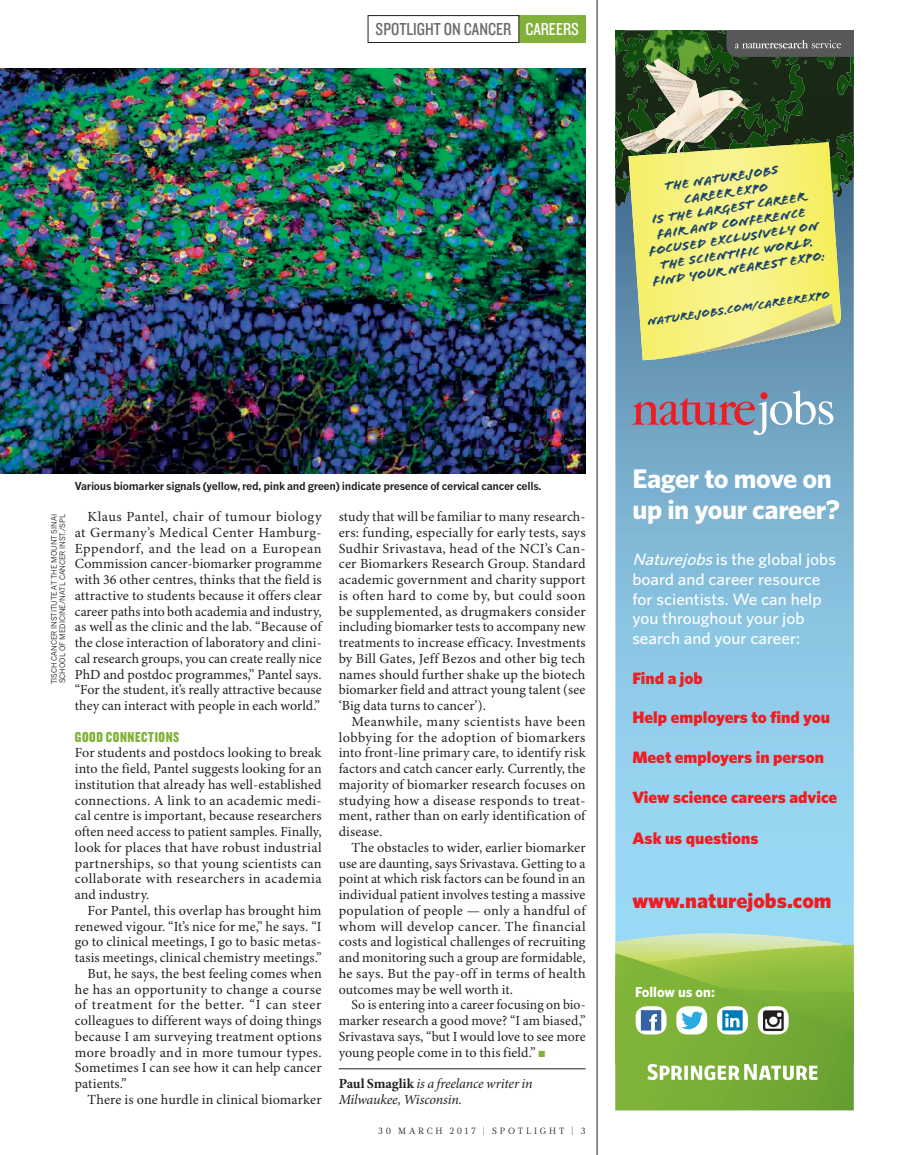
<style>
.page{position:relative;width:916px;height:1155px;background:#fff}
.page>*{position:absolute;margin:0;border:0;box-sizing:border-box;transform-origin:0 0}
.t1{font:700 27px/31.5px "Whitney";letter-spacing:-.015em;color:#fff;scale:1.04 1}
.t2{font:900 21px "Whitney";color:#ee1d23;scale:1.04 1}
.t3{font:18px "Knockout 29 Junior Ltweight";color:#6b6b6e}
.t4{font:500 16.5px/19.8px "Whitney";color:#fff;scale:1.04 1}
.t5{font:900 16.5px "Whitney";color:#ee1d23;scale:1.04 1}
.t6{font:15px "Knockout 69 Full Liteweight";letter-spacing:.04em;color:#82b13a}
.t7{font:700 14.55px "Whitney";color:#fff}
.t8{font:13.95px/15.8px "Minion Pro";letter-spacing:.01em;color:#231f20;text-align:justify}
.t9{font:13.95px "Minion Pro";letter-spacing:.03em;color:#231f20}
.t10{font:italic 13.95px/15.8px "Minion Pro";letter-spacing:-.01em;color:#231f20}
.t11{font:13.95px "Minion Pro";letter-spacing:.04em;color:#231f20}
.t12{font:13.95px "Minion Pro";letter-spacing:.035em;color:#231f20}
.t13{font:12.75px/15.3px "Flood Std";color:#1a446a;text-align:center;scale:1.11 1}
.t14{font:11.55px "Flood Std";color:#1a446a;scale:1.11 1}
.t15{font:700 10.8px "News Gothic MTOT";letter-spacing:-.025em;color:#231f20}
.t16{font:9px "Glosa Math";letter-spacing:.315em;color:#231f20}
.t17{font:7.5px/8.2px "News Gothic MTOT";color:#231f20}
.s1{color:#fff}
.s2{color:#82b13a}
.s3{font-weight:700;font-style:normal}
.s4{font-style:italic}
</style>
<div class="page">
<svg style="left:615px;top:213px;width:238px;height:720px;background:#88c2df"></svg>
<svg style="left:632px;top:390px;width:201px;height:45px;background:#8c96af"></svg>
<svg style="left:628px;top:207px;width:212px;height:153px;background:#e8e77e"></svg>
<svg style="left:654px;top:304px;width:183px;height:55px;background:#c5ce91"></svg>
<svg style="left:615px;top:30px;width:239px;height:177px;background:#75834e"></svg>
<svg style="left:615px;top:933px;width:239px;height:178px;background:#8fbb59"></svg>
<hr style="left:338px;top:1069px;width:247px;height:1px;background:#231f20">
<div style="left:518px;top:15px;width:67px;height:28px;background:#82b13a"></div>
<div style="left:368px;top:15px;width:150px;height:28px;border:1px solid #231f20"></div>
<hr style="left:596px;top:0;width:1px;height:1155px;background:#231f20">
<img style="left:0;top:69px;width:585px;height:405px">
<p class="t3" style="left:375px;top:17px;width:204px">SPOTLIGHT ON CANCER <span class="s1">CAREERS</span></p>
<p class="t13" style="left:637px;top:184px;width:159px;rotate:-9deg">The NATUREJOBS<br>CAREER EXPO<br>IS THE LARGEST CAREER<br>FAIR AND CONFERENCE<br>FOCUSED EXCLUSIVELY ON<br>THE SCIENTIFIC WORLD.<br>FIND YOUR NEAREST EXPO:</p>
<p class="t14" style="left:646px;top:316px;width:168px;rotate:-9deg">naturejobs.com/careerexpo</p>
<p class="t17" style="left:50px;top:684px;width:172px;rotate:-90deg">TISCH CANCER INSTITUTE AT THE MOUNT SINAI<br>SCHOOL OF MEDICINE/NATL CANCER INST./SPL</p>
<p class="t15" style="left:75px;top:479px;width:468px">Various biomarker signals (yellow, red, pink and green) indicate presence of cervical cancer cells.</p>
<p class="t8" style="left:75px;top:509px;width:248px;text-indent:13px">Klaus Pantel, chair of tumour biology at Germany’s Medical Center Hamburg-Eppendorf, and the lead on a European Commission cancer-biomarker programme with 36 other centres, thinks that the field is attractive to students because it offers clear career paths into both academia and industry, as well as the clinic and the lab. “Because of the close interaction of laboratory and clini&shy;cal research groups, you can create really nice PhD and postdoc programmes,” Pantel says. “For the student, it’s really attractive because they can interact with people in each world.”</p>
<p class="t6" style="left:75px;top:727px;width:106px">GOOD CONNECTIONS</p>
<p class="t8" style="left:75px;top:746px;width:248px">For students and postdocs looking to break</p>
<p class="t8" style="left:75px;top:761px;width:248px">into the field, Pantel suggests looking for an</p>
<p class="t8" style="left:75px;top:777px;width:248px">institution that already has well-established</p>
<p class="t8" style="left:75px;top:793px;width:248px">connections. A link to an academic medi-</p>
<p class="t8" style="left:75px;top:809px;width:248px">cal centre is important, because researchers</p>
<p class="t8" style="left:75px;top:824px;width:248px">often need access to patient samples. Finally,</p>
<p class="t8" style="left:75px;top:840px;width:248px">look for places that have robust industrial</p>
<p class="t8" style="left:75px;top:856px;width:248px">partnerships, so that young scientists can</p>
<p class="t8" style="left:75px;top:872px;width:248px">collaborate with researchers in academia</p>
<p class="t8" style="left:75px;top:887px;width:76px">and industry.</p>
<p class="t8" style="left:87px;top:903px;width:235px">For Pantel, this overlap has brought him</p>
<p class="t8" style="left:75px;top:919px;width:248px">renewed vigour. “It’s nice for me,” he says. “I</p>
<p class="t8" style="left:75px;top:935px;width:248px">go to clinical meetings, I go to basic metas-</p>
<p class="t8" style="left:75px;top:950px;width:248px">tasis meetings, clinical chemistry meetings.”</p>
<p class="t8" style="left:87px;top:966px;width:235px">But, he says, the best feeling comes when</p>
<p class="t8" style="left:75px;top:982px;width:248px">he has an opportunity to change a course</p>
<p class="t11" style="left:75px;top:997px;width:248px">of treatment for the better. “I can steer</p>
<p class="t8" style="left:75px;top:1013px;width:248px">colleagues to different ways of doing things</p>
<p class="t8" style="left:75px;top:1029px;width:248px">because I am surveying treatment options</p>
<p class="t8" style="left:75px;top:1045px;width:248px">more broadly and in more tumour types.</p>
<p class="t8" style="left:75px;top:1061px;width:248px">Sometimes I can see how it can help cancer</p>
<p class="t8" style="left:75px;top:1076px;width:54px">patients.”</p>
<p class="t8" style="left:87px;top:1092px;width:235px">There is one hurdle in clinical biomarker</p>
<p class="t8" style="left:338px;top:509px;width:248px">study that will be familiar to many research-</p>
<p class="t8" style="left:338px;top:525px;width:248px">ers: funding, especially for early tests, says</p>
<p class="t8" style="left:338px;top:541px;width:248px">Sudhir Srivastava, head of the NCI’s Can-</p>
<p class="t8" style="left:338px;top:557px;width:248px">cer Biomarkers Research Group. Standard</p>
<p class="t8" style="left:338px;top:572px;width:248px">academic government and charity support</p>
<p class="t9" style="left:338px;top:587px;width:248px">is often hard to come by, but could soon</p>
<p class="t8" style="left:338px;top:604px;width:248px">be supplemented, as drugmakers consider</p>
<p class="t8" style="left:338px;top:620px;width:248px">including biomarker tests to accompany new</p>
<p class="t8" style="left:338px;top:635px;width:248px">treatments to increase efficacy. Investments</p>
<p class="t8" style="left:338px;top:651px;width:248px">by Bill Gates, Jeff Bezos and other big tech</p>
<p class="t8" style="left:338px;top:667px;width:248px">names should further shake up the biotech</p>
<p class="t8" style="left:338px;top:683px;width:248px">biomarker field and attract young talent (see</p>
<p class="t8" style="left:338px;top:698px;width:149px">‘Big data turns to cancer’).</p>
<p class="t12" style="left:351px;top:713px;width:235px">Meanwhile, many scientists have been</p>
<p class="t9" style="left:338px;top:729px;width:248px">lobbying for the adoption of biomarkers</p>
<p class="t8" style="left:338px;top:746px;width:248px">into front-line primary care, to identify risk</p>
<p class="t8" style="left:338px;top:761px;width:248px">factors and catch cancer early. Currently, the</p>
<p class="t8" style="left:338px;top:777px;width:248px">majority of biomarker research focuses on</p>
<p class="t8" style="left:338px;top:793px;width:248px">studying how a disease responds to treat-</p>
<p class="t8" style="left:338px;top:809px;width:248px">ment, rather than on early identification of</p>
<p class="t8" style="left:338px;top:824px;width:45px">disease.</p>
<p class="t8" style="left:351px;top:840px;width:235px">The obstacles to wider, earlier biomarker</p>
<p class="t8" style="left:338px;top:856px;width:248px">use are daunting, says Srivastava. Getting to a</p>
<p class="t8" style="left:338px;top:872px;width:248px">point at which risk factors can be found in an</p>
<p class="t8" style="left:338px;top:887px;width:248px">individual patient involves testing a massive</p>
<p class="t8" style="left:338px;top:903px;width:248px">population of people — only a handful of</p>
<p class="t9" style="left:338px;top:918px;width:248px">whom will develop cancer. The financial</p>
<p class="t8" style="left:338px;top:935px;width:248px">costs and logistical challenges of recruiting</p>
<p class="t8" style="left:338px;top:950px;width:248px">and monitoring such a group are formidable,</p>
<p class="t8" style="left:338px;top:966px;width:248px">he says. But the pay-off in terms of health</p>
<p class="t8" style="left:338px;top:982px;width:176px">outcomes may be well worth it.</p>
<p class="t8" style="left:351px;top:998px;width:235px">So is entering into a career focusing on bio-</p>
<p class="t8" style="left:338px;top:1013px;width:248px">marker research a good move? “I am biased,”</p>
<p class="t8" style="left:338px;top:1029px;width:248px">Srivastava says, “but I would love to see more</p>
<p class="t8" style="left:338px;top:1045px;width:208px">young people come in to this field.” <span class="s2">■</span></p>
<p class="t10" style="left:338px;top:1076px;width:195px"><span class="s3">Paul Smaglik</span> is a freelance writer in<br>Milwaukee, Wisconsin.</p>
<p class="t16" style="left:378px;top:1125px;width:209px">30 MARCH 2017 | SPOTLIGHT | 3</p>
<p class="t1" style="left:632px;top:462px;width:201px">Eager to move on up in your career?</p>
<p class="t4" style="left:632px;top:549px;width:197px"><span class="s4">Naturejobs</span>is the global jobs board and career resource for scientists. We can help you throughout your job search and your career:</p>
<p class="t5" style="left:632px;top:667px;width:69px">Find a job</p>
<p class="t5" style="left:632px;top:707px;width:191px">Help employers to find you</p>
<p class="t5" style="left:632px;top:746px;width:186px">Meet employers in person</p>
<p class="t5" style="left:632px;top:786px;width:198px">View science careers advice</p>
<p class="t5" style="left:632px;top:827px;width:123px">Ask us questions</p>
<p class="t2" style="left:632px;top:887px;width:193px">www.naturejobs.com</p>
<p class="t7" style="left:634px;top:982px;width:81px">Follow us on:</p>
</div>
